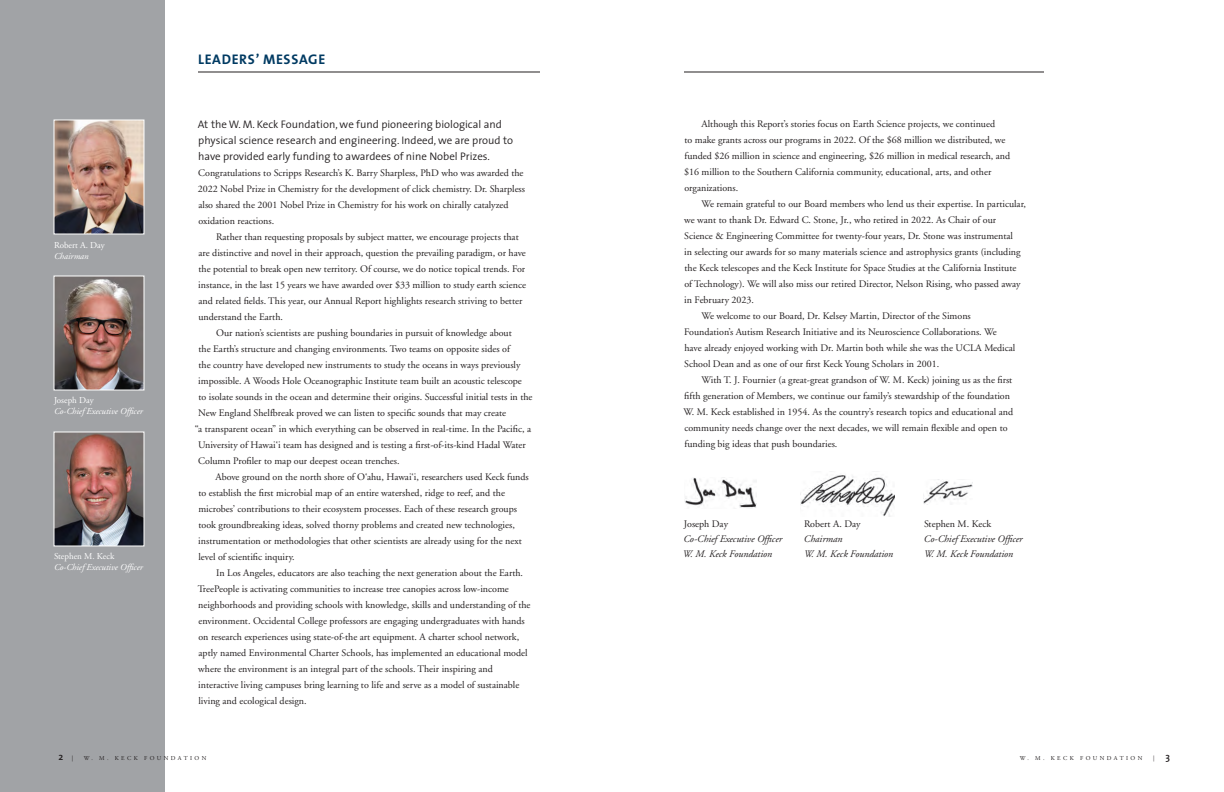
<style>
.page{position:relative;width:1224px;height:792px;background:#fff}
.page>*{position:absolute;margin:0;border:0;box-sizing:border-box;transform-origin:0 0}
.t1{font:14px "The Sans Bold Caps";letter-spacing:.05em;color:#003a62}
.t2{font:300 11px/16px "The Sans";color:#231f20}
.t3{font:10px/16px "Adobe Garamond";color:#231f20}
.t4{font:italic 10px "Adobe Garamond";color:#231f20}
.t5{font:600 10px "The Sans";color:#231f20}
.directors_titles{font:italic 9px/11px "Adobe Garamond";color:#fff}
.directors_titles-2{font:9px/11px "Adobe Garamond";color:#fff}
.t6{font:6px "Adobe Garamond";letter-spacing:.4em;color:#231f20}
.s1{font-style:italic}
.s2{font-style:normal}
.s3{font-family:"Adobe Garamond";font-weight:400;font-size:6px}
.s4{font-family:"The Sans";font-weight:600;font-size:10px}
</style>
<div class="page">
<div style="left:0;top:0;width:165px;height:792px;background:#a1a3a6"></div>
<img style="left:800px;top:471px;width:95px;height:46px">
<img style="left:684px;top:477px;width:72px;height:31px">
<img style="left:923px;top:479px;width:49px;height:25px">
<hr style="left:198px;top:72px;width:342px;height:1px;background:#231f20">
<img style="left:56px;top:278px;width:86px;height:110px">
<img style="left:56px;top:434px;width:86px;height:110px">
<img style="left:56px;top:122px;width:86px;height:110px">
<div style="left:54px;top:120px;width:90px;height:114px;border:1px solid #fff"></div>
<hr style="left:684px;top:72px;width:360px;height:1px;background:#231f20">
<p class="directors_titles-2" style="left:54px;top:240px;width:52px">Robert A. Day<br><span class="s1">Chairman</span></p>
<p class="directors_titles" style="left:54px;top:395px;width:90px"><span class="s2">Joseph Day<br></span>Co-Chief Executive Officer</p>
<p class="directors_titles" style="left:54px;top:551px;width:90px"><span class="s2">Stephen M. Keck<br></span>Co-Chief Executive Officer</p>
<p class="t1" style="left:198px;top:48px;width:129px">LEADERS’ MESSAGE</p>
<p class="t2" style="left:198px;top:116px;width:317px">At the W. M. Keck Foundation, we fund pioneering biological and physical science research and engineering. Indeed, we are proud to have provided early funding to awardees of nine Nobel Prizes.</p>
<p class="t3" style="left:198px;top:165px;width:329px">Congratulations to Scripps Research’s K. Barry Sharpless, PhD who was awarded the 2022 Nobel Prize in Chemistry for the development of click chemistry. Dr. Sharpless also shared the 2001 Nobel Prize in Chemistry for his work on chirally catalyzed oxidation reactions.</p>
<p class="t3" style="left:198px;top:229px;width:329px;text-indent:18px">Rather than requesting proposals by subject matter, we encourage projects that are distinctive and novel in their approach, question the prevailing paradigm, or have the potential to break open new territory. Of course, we do notice topical trends. For instance, in the last 15 years we have awarded over $33 million to study earth science and related fields. This year, our Annual Report highlights research striving to better understand the Earth.</p>
<p class="t3" style="left:216px;top:325px;width:297px">Our nation’s scientists are pushing boundaries in pursuit of knowledge about</p>
<p class="t3" style="left:198px;top:341px;width:313px">the Earth’s structure and changing environments. Two teams on opposite sides of</p>
<p class="t3" style="left:198px;top:357px;width:323px">the country have developed new instruments to study the oceans in ways previously</p>
<p class="t3" style="left:198px;top:373px;width:325px">impossible. A Woods Hole Oceanographic Institute team built an acoustic telescope</p>
<p class="t3" style="left:198px;top:389px;width:336px">to isolate sounds in the ocean and determine their origins. Successful initial tests in the</p>
<p class="t3" style="left:198px;top:405px;width:310px">New England Shelfbreak proved we can listen to specific sounds that may create</p>
<p class="t3" style="left:195px;top:421px;width:338px">“a transparent ocean” in which everything can be observed in real-time. In the Pacific, a</p>
<p class="t3" style="left:198px;top:437px;width:329px">University of Hawai‘i team has designed and is testing a first-of-its-kind Hadal Water</p>
<p class="t3" style="left:198px;top:453px;width:203px">Column Profiler to map our deepest ocean trenches.</p>
<p class="t3" style="left:198px;top:469px;width:332px;text-indent:17px">Above ground on the north shore of O‘ahu, Hawai‘i, researchers used Keck funds to establish the first microbial map of an entire watershed, ridge to reef, and the microbes’ contributions to their ecosystem processes. Each of these research groups took groundbreaking ideas, solved thorny problems and created new technologies, instrumentation or methodologies that other scientists are already using for the next level of scientific inquiry.</p>
<p class="t3" style="left:198px;top:565px;width:334px;text-indent:18px">In Los Angeles, educators are also teaching the next generation about the Earth.<br>TreePeople is activating communities to increase tree canopies across low-income neighborhoods and providing schools with knowledge, skills and understanding of the environment. Occidental College professors are engaging undergraduates with hands on research experiences using state-of-the art equipment. A charter school network, aptly named Environmental Charter Schools, has implemented an educational model where the environment is an integral part of the schools. Their inspiring and interactive living campuses bring learning to life and serve as a model of sustainable living and ecological design.</p>
<p class="t3" style="left:684px;top:116px;width:328px;text-indent:17px">Although this Report’s stories focus on Earth Science projects, we continued<br>to make grants across our programs in 2022. Of the $68 million we distributed, we funded $26 million in science and engineering, $26 million in medical research, and $16 million to the Southern California community, educational, arts, and other organizations.</p>
<p class="t3" style="left:684px;top:196px;width:343px;text-indent:17px">We remain grateful to our Board members who lend us their expertise. In particular, we want to thank Dr. Edward C. Stone, Jr., who retired in 2022. As Chair of our Science &amp; Engineering Committee for twenty-four years, Dr. Stone was instrumental<br>in selecting our awards for so many materials science and astrophysics grants (including the Keck telescopes and the Keck Institute for Space Studies at the California Institute of Technology). We will also miss our retired Director, Nelson Rising, who passed away in February 2023.</p>
<p class="t3" style="left:684px;top:308px;width:333px;text-indent:17px">We welcome to our Board, Dr. Kelsey Martin, Director of the Simons Foundation’s Autism Research Initiative and its Neuroscience Collaborations. We have already enjoyed working with Dr. Martin both while she was the UCLA Medical School Dean and as one of our first Keck Young Scholars in 2001.</p>
<p class="t3" style="left:683px;top:372px;width:331px;text-indent:18px">With T. J. Fournier (a great-great grandson of W. M. Keck) joining us as the first fifth generation of Members, we continue our family’s stewardship of the foundation W. M. Keck established in 1954. As the country’s research topics and educational and community needs change over the next decades, we will remain flexible and open to funding big ideas that push boundaries.</p>
<p class="t3" style="left:684px;top:516px;width:46px">Joseph Day</p>
<p class="t3" style="left:804px;top:516px;width:58px">Robert A. Day</p>
<p class="t3" style="left:924px;top:516px;width:69px">Stephen M. Keck</p>
<p class="t4" style="left:683px;top:534px;width:100px">Co-Chief Executive Officer</p>
<p class="t4" style="left:804px;top:534px;width:40px">Chairman</p>
<p class="t4" style="left:924px;top:534px;width:100px">Co-Chief Executive Officer</p>
<p class="t4" style="left:683px;top:549px;width:91px">W. M. Keck Foundation</p>
<p class="t4" style="left:804px;top:549px;width:91px">W. M. Keck Foundation</p>
<p class="t4" style="left:924px;top:549px;width:91px">W. M. Keck Foundation</p>
<p class="t5" style="left:58px;top:749px;width:16px">2 <span class="s3">|</span></p>
<p class="t6" style="left:84px;top:755px;width:124px">W. M. KECK FOUNDATION</p>
<p class="t6" style="left:1020px;top:755px;width:124px">W. M. KECK FOUNDATION</p>
<p class="t6" style="left:1153px;top:755px;width:18px">| <span class="s4">3</span></p>
</div>
